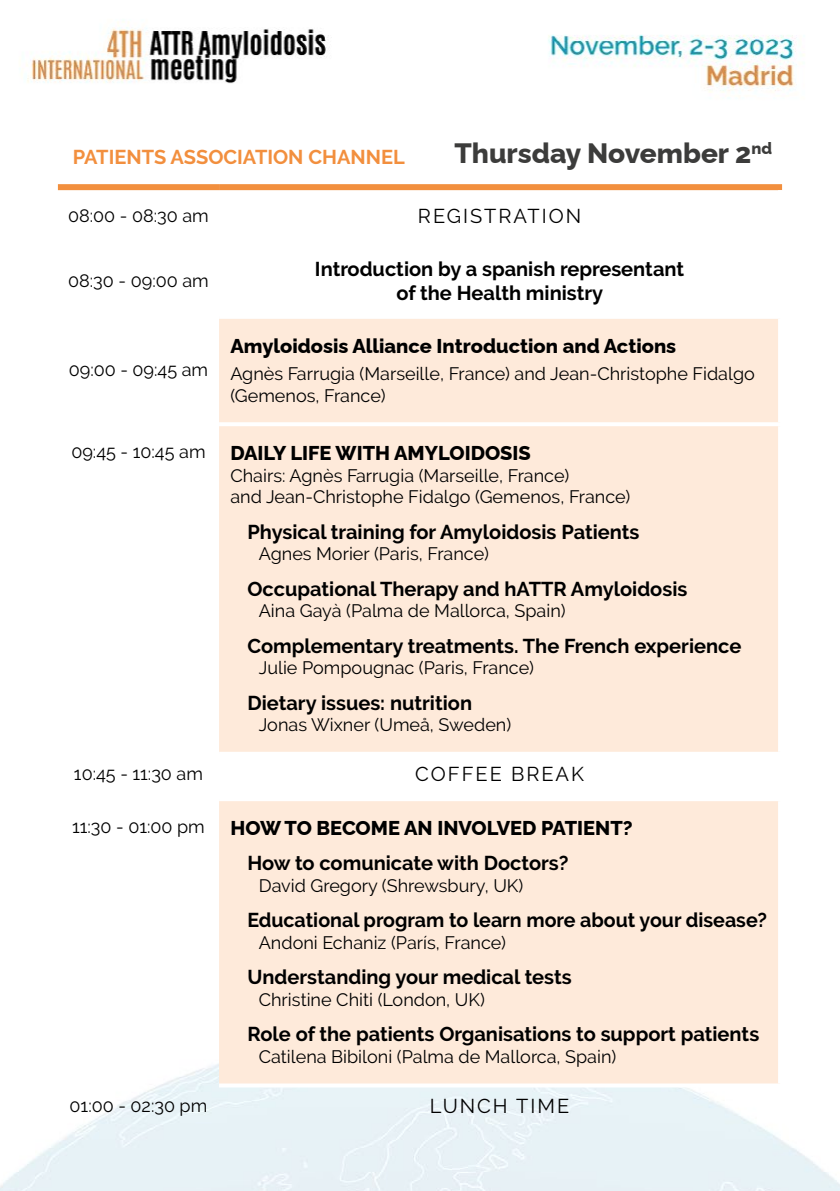
<style>
.page{position:relative;width:840px;height:1191px;background:#fff}
.page>*{position:absolute;margin:0;border:0;box-sizing:border-box;transform-origin:0 0}
.t1{font:100 28px "Raleway";color:#3c3c3b}
.t2{font:700 20px/24px "Raleway";color:#000;text-align:center}
.t3{font:100 20px "Raleway";color:#000}
.t4{font:20px "Raleway";letter-spacing:.1em;color:#000}
.t5{font:700 20px "Raleway";color:#f28f3e}
.t6{font:18px/21.6px "Raleway";color:#000}
.s1{font-weight:400;font-size:18px}
</style>
<div class="page">
<img style="left:0;top:22px;width:839px;height:1169px">
<div style="left:219px;top:319px;width:558px;height:764px;background:#feeada"></div>
<div style="left:58px;top:184px;width:161px;height:6px;background:#f28f3e"></div>
<div style="left:219px;top:184px;width:200px;height:6px;background:#f28f3e"></div>
<div style="left:419px;top:184px;width:362px;height:6px;background:#f28f3e"></div>
<hr style="left:777px;top:190px;width:4px;height:48px;background:#fff">
<hr style="left:219px;top:238px;width:200px;height:4px;background:#fff">
<hr style="left:419px;top:238px;width:362px;height:4px;background:#fff">
<hr style="left:777px;top:242px;width:4px;height:73px;background:#fff">
<hr style="left:219px;top:315px;width:200px;height:4px;background:#fff">
<hr style="left:419px;top:315px;width:362px;height:4px;background:#fff">
<svg style="left:777px;top:319px;width:4px;height:103px"></svg>
<hr style="left:219px;top:422px;width:200px;height:4px;background:#fff">
<hr style="left:419px;top:422px;width:362px;height:4px;background:#fff">
<svg style="left:777px;top:426px;width:4px;height:326px"></svg>
<hr style="left:219px;top:752px;width:200px;height:4px;background:#fff">
<hr style="left:419px;top:752px;width:362px;height:4px;background:#fff">
<hr style="left:777px;top:756px;width:4px;height:41px;background:#fff">
<hr style="left:219px;top:797px;width:200px;height:4px;background:#fff">
<hr style="left:419px;top:797px;width:362px;height:4px;background:#fff">
<svg style="left:777px;top:801px;width:4px;height:282px"></svg>
<svg style="left:219px;top:1083px;width:200px;height:4px"></svg>
<svg style="left:419px;top:1083px;width:362px;height:4px"></svg>
<hr style="left:777px;top:1087px;width:4px;height:43px;background:#fff">
<p class="t5" style="left:73px;top:145px;width:333px">PATIENTS ASSOCIATION CHANNEL</p>
<h1 class="t1" style="left:454px;top:131px;width:319px">Thursday November 2<sup>nd</sup></h1>
<p class="t6" style="left:68px;top:205px;width:142px">08:00 - 08:30 am</p>
<p class="t4" style="left:417px;top:204px;width:165px">REGISTRATION</p>
<p class="t6" style="left:68px;top:270px;width:142px">08:30 - 09:00 am</p>
<p class="t6" style="left:69px;top:359px;width:141px">09:00 - 09:45 am</p>
<p class="t2" style="left:315px;top:257px;width:370px">Introduction by a spanish representant of the Health ministry</p>
<p class="t3" style="left:230px;top:330px;width:447px">Amyloidosis Alliance Introduction and Actions</p>
<p class="t6" style="left:230px;top:363px;width:525px">Agnès Farrugia (Marseille, France) and Jean-Christophe Fidalgo (Gemenos, France)</p>
<p class="t3" style="left:71px;top:437px;width:460px"><span class="s1">09:45 - 10:45 am</span> DAILY LIFE WITH AMYLOIDOSIS</p>
<p class="t6" style="left:230px;top:464px;width:401px">Chairs: Agnès Farrugia (Marseille, France)<br>and Jean-Christophe Fidalgo (Gemenos, France)</p>
<p class="t2" style="left:247px;top:519px;width:393px">Physical training for Amyloidosis Patients</p>
<p class="t6" style="left:259px;top:543px;width:231px">Agnes Morier (Paris, France)</p>
<p class="t2" style="left:247px;top:576px;width:441px">Occupational Therapy and hATTR Amyloidosis</p>
<p class="t6" style="left:259px;top:600px;width:308px">Aina Gayà (Palma de Mallorca, Spain)</p>
<p class="t2" style="left:247px;top:633px;width:495px">Complementary treatments. The French experience</p>
<p class="t6" style="left:259px;top:657px;width:276px">Julie Pompougnac (Paris, France)</p>
<p class="t2" style="left:247px;top:690px;width:226px">Dietary issues: nutrition</p>
<p class="t6" style="left:259px;top:714px;width:254px">Jonas Wixner (Umeå, Sweden)</p>
<p class="t6" style="left:74px;top:763px;width:130px">10:45 - 11:30 am</p>
<p class="t4" style="left:415px;top:762px;width:170px">COFFEE BREAK</p>
<p class="t6" style="left:72px;top:816px;width:134px">11:30 - 01:00 pm</p>
<p class="t3" style="left:230px;top:812px;width:403px">HOW TO BECOME AN INVOLVED PATIENT?</p>
<p class="t2" style="left:247px;top:851px;width:322px">How to comunicate with Doctors?</p>
<p class="t6" style="left:259px;top:874px;width:266px">David Gregory (Shrewsbury, UK)</p>
<p class="t2" style="left:247px;top:908px;width:521px">Educational program to learn more about your disease?</p>
<p class="t6" style="left:259px;top:931px;width:248px">Andoni Echaniz (París, France)</p>
<p class="t2" style="left:247px;top:965px;width:325px">Understanding your medical tests</p>
<p class="t6" style="left:259px;top:988px;width:227px">Christine Chiti (London, UK)</p>
<p class="t2" style="left:247px;top:1022px;width:513px">Role of the patients Organisations to support patients</p>
<p class="t6" style="left:259px;top:1045px;width:359px">Catilena Bibiloni (Palma de Mallorca, Spain)</p>
<p class="t6" style="left:70px;top:1095px;width:139px">01:00 - 02:30 pm</p>
<p class="t4" style="left:429px;top:1094px;width:141px">LUNCH TIME</p>
</div>
